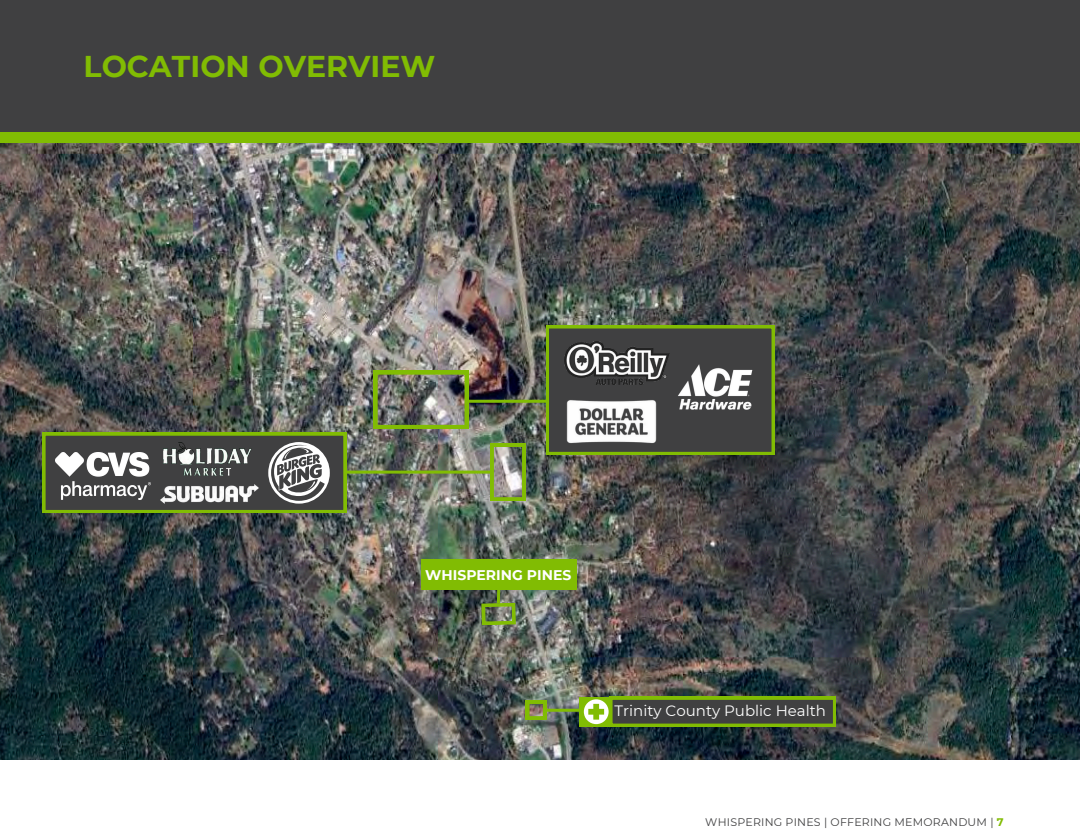
<style>
.page{position:relative;width:1080px;height:836px;background:#fff}
.page>*{position:absolute;margin:0;border:0;box-sizing:border-box;transform-origin:0 0}
.t1{font:700 30px "Montserrat";color:#81bc03}
.t2{font:15px "Montserrat";color:#fff}
.t3{font:700 14px "Montserrat";color:#fff}
.t4{font:11px "Montserrat";letter-spacing:.02em;color:#404041}
.t5{font:700 4.2px "Mont";color:#fff}
.s1{font-weight:700;color:#81bc03}
</style>
<div class="page">
<div style="left:0;top:0;width:1080px;height:132px;background:#404041"></div>
<div style="left:0;top:132px;width:1080px;height:11px;background:#81bc03"></div>
<img style="left:0;top:143px;width:1080px;height:616px">
<img style="left:421px;top:559px;width:156px;height:66px">
<div style="left:580px;top:696px;width:30px;height:30px;background:#81bc03"></div>
<svg style="left:584px;top:696px;width:252px;height:30px;background:#596839"></svg>
<svg style="left:526px;top:700px;width:21px;height:19px"></svg>
<hr style="left:547px;top:708px;width:33px;height:3px;background:#81bc03">
<svg style="left:490px;top:443px;width:36px;height:58px;background:#98a96d"></svg>
<svg style="left:43px;top:432px;width:303px;height:81px;background:#666d57"></svg>
<img style="left:374px;top:371px;width:94px;height:57px">
<svg style="left:546px;top:325px;width:229px;height:129px;background:#485038"></svg>
<img style="left:677px;top:361px;width:77px;height:59px">
<img style="left:564px;top:341px;width:105px;height:44px">
<img style="left:564px;top:398px;width:94px;height:46px">
<hr style="left:346px;top:470px;width:144px;height:3px;background:#81bc03">
<hr style="left:468px;top:400px;width:78px;height:3px;background:#81bc03">
<img style="left:55px;top:452px;width:96px;height:47px">
<p class="t1" style="left:84px;top:48px;width:353px">LOCATION OVERVIEW</p>
<h2 class="t5" style="left:167px;top:241px;width:4px">u</h2>
<p class="t3" style="left:425px;top:566px;width:148px">WHISPERING PINES</p>
<p class="t2" style="left:615px;top:701px;width:213px">Trinity County Public Health</p>
<p class="t4" style="left:705px;top:814px;width:300px">WHISPERING PINES | OFFERING MEMORANDUM | <span class="s1">7</span></p>
</div>
